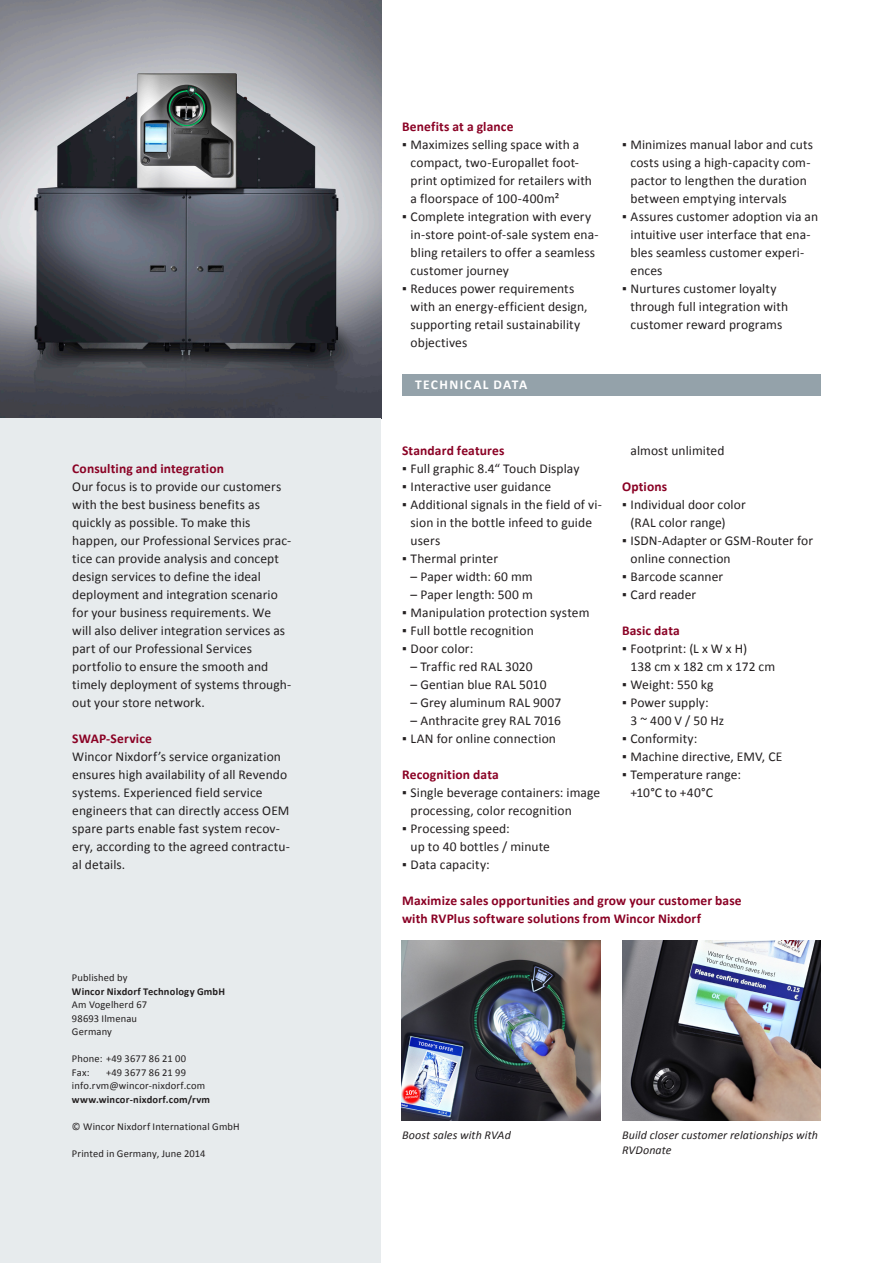
<style>
.page{position:relative;width:893px;height:1263px;background:#fff}
.page>*{position:absolute;margin:0;border:0;box-sizing:border-box;transform-origin:0 0}
._5_Body_9_12{font:13.5px/18px "Calibri";letter-spacing:.005em;color:#231f20}
._7_Bullet_copy_9_12{font:13.5px "Calibri";letter-spacing:.005em;color:#231f20}
._5_Body_9_12-2{font:700 13.5px "Calibri";letter-spacing:.01em;color:#8a0124}
._7_Bullet_copy_9_12-2{font:700 13.5px "Calibri";letter-spacing:.01em;color:#8a0124}
._4_Sub_headline_body{font:700 13.5px "Calibri";letter-spacing:.01em;color:#8a0124}
._6_Box_headline_9_12{font:700 13.5px "Calibri";letter-spacing:.1em;color:#fff}
._5_Body_9_12-3{font:italic 12px/15px "Calibri";letter-spacing:.01em;color:#231f20}
._9_Address_7_9{font:10.5px "Calibri";letter-spacing:.015em;color:#231f20}
._9_Address_7_9-2{font:700 10.5px "Calibri";letter-spacing:.02em;color:#231f20}
</style>
<div class="page">
<img style="left:0;top:0;width:381px;height:419px">
<div style="left:0;top:419px;width:381px;height:844px;background:#e7ebed"></div>
<div style="left:402px;top:374px;width:419px;height:21px;background:#94a2aa"></div>
<img style="left:622px;top:941px;width:198px;height:180px">
<img style="left:402px;top:941px;width:199px;height:180px">
<p class="_4_Sub_headline_body" style="left:72px;top:460px;width:153px">Consulting and integration</p>
<p class="_5_Body_9_12" style="left:72px;top:477px;width:211px">Our focus is to provide our customers with the best business benefits as quickly as possible. To make this</p>
<p class="_5_Body_9_12" style="left:72px;top:531px;width:221px">happen, our Professional Services prac&shy;tice can provide analysis and concept design services to define the ideal deployment and integration scenario for your business requirements. We will also deliver integration services as part of our Professional Services portfolio to ensure the smooth and timely deployment of systems through&shy;out your store network.</p>
<p class="_5_Body_9_12-2" style="left:72px;top:730px;width:81px">SWAP-Service</p>
<p class="_5_Body_9_12" style="left:72px;top:747px;width:216px">Wincor Nixdorf’s service organization ensures high availability of all Revendo systems. Experienced field service</p>
<p class="_5_Body_9_12" style="left:72px;top:801px;width:219px">engineers that can directly access OEM spare parts enable fast system recov&shy;ery, according to the agreed contractu&shy;al details.</p>
<p class="_9_Address_7_9" style="left:72px;top:971px;width:57px">Published by</p>
<p class="_9_Address_7_9-2" style="left:72px;top:984px;width:155px">Wincor Nixdorf Technology GmbH</p>
<p class="_9_Address_7_9" style="left:72px;top:998px;width:77px">Am Vogelherd 67</p>
<p class="_9_Address_7_9" style="left:72px;top:1012px;width:67px">98693 Ilmenau</p>
<p class="_9_Address_7_9" style="left:72px;top:1025px;width:42px">Germany</p>
<p class="_9_Address_7_9" style="left:72px;top:1052px;width:116px">Phone: +49 3677 86 21 00</p>
<p class="_9_Address_7_9" style="left:72px;top:1066px;width:19px">Fax:</p>
<p class="_9_Address_7_9" style="left:106px;top:1066px;width:81px">+49 3677 86 21 99</p>
<p class="_9_Address_7_9" style="left:72px;top:1079px;width:135px">info.rvm@wincor-nixdorf.com</p>
<p class="_9_Address_7_9-2" style="left:72px;top:1092px;width:140px">www.wincor-nixdorf.com/rvm</p>
<p class="_9_Address_7_9" style="left:72px;top:1120px;width:169px">© Wincor Nixdorf International GmbH</p>
<p class="_9_Address_7_9" style="left:72px;top:1147px;width:135px">Printed in Germany, June 2014</p>
<p class="_7_Bullet_copy_9_12-2" style="left:402px;top:118px;width:113px">Benefits at a glance</p>
<p class="_5_Body_9_12" style="left:411px;top:135px;width:183px;text-indent:-9px">▪ Maximizes selling space with a compact, two-Europallet foot&shy;print optimized for retailers with a floorspace of 100-400m²</p>
<p class="_5_Body_9_12" style="left:411px;top:207px;width:189px;text-indent:-9px">▪ Complete integration with every in-store point-of-sale system ena&shy;bling retailers to offer a seamless customer journey</p>
<p class="_5_Body_9_12" style="left:411px;top:279px;width:178px;text-indent:-9px">▪ Reduces power requirements with an energy-efficient design, supporting retail sustainability objectives</p>
<p class="_6_Box_headline_9_12" style="left:415px;top:376px;width:114px">TECHNICAL DATA</p>
<p class="_5_Body_9_12" style="left:631px;top:135px;width:184px;text-indent:-9px">▪ Minimizes manual labor and cuts costs using a high-capacity com&shy;pactor to lengthen the duration between emptying intervals</p>
<p class="_5_Body_9_12" style="left:631px;top:207px;width:189px;text-indent:-9px">▪ Assures customer adoption via an intuitive user interface that ena&shy;bles seamless customer experi&shy;ences</p>
<p class="_5_Body_9_12" style="left:631px;top:279px;width:159px;text-indent:-9px">▪ Nurtures customer loyalty through full integration with customer reward programs</p>
<p class="_7_Bullet_copy_9_12-2" style="left:402px;top:442px;width:104px">Standard features</p>
<p class="_5_Body_9_12" style="left:402px;top:459px;width:179px">▪ Full graphic 8.4“ Touch Display</p>
<p class="_5_Body_9_12" style="left:402px;top:477px;width:151px">▪ Interactive user guidance</p>
<p class="_5_Body_9_12" style="left:411px;top:495px;width:193px;text-indent:-9px">▪ Additional signals in the field of vi&shy;sion in the bottle infeed to guide users</p>
<p class="_5_Body_9_12" style="left:402px;top:549px;width:98px">▪ Thermal printer</p>
<p class="_7_Bullet_copy_9_12" style="left:411px;top:568px;width:124px">– Paper width: 60 mm</p>
<p class="_7_Bullet_copy_9_12" style="left:411px;top:586px;width:124px">– Paper length: 500 m</p>
<p class="_5_Body_9_12" style="left:402px;top:603px;width:189px">▪ Manipulation protection system</p>
<p class="_5_Body_9_12" style="left:402px;top:621px;width:133px">▪ Full bottle recognition</p>
<p class="_5_Body_9_12" style="left:402px;top:639px;width:73px">▪ Door color:</p>
<p class="_7_Bullet_copy_9_12" style="left:411px;top:658px;width:123px">– Traffic red RAL 3020</p>
<p class="_7_Bullet_copy_9_12" style="left:411px;top:676px;width:137px">– Gentian blue RAL 5010</p>
<p class="_7_Bullet_copy_9_12" style="left:411px;top:694px;width:152px">– Grey aluminum RAL 9007</p>
<p class="_7_Bullet_copy_9_12" style="left:411px;top:712px;width:152px">– Anthracite grey RAL 7016</p>
<p class="_5_Body_9_12" style="left:402px;top:729px;width:155px">▪ LAN for online connection</p>
<p class="_7_Bullet_copy_9_12-2" style="left:402px;top:766px;width:98px">Recognition data</p>
<p class="_5_Body_9_12" style="left:411px;top:783px;width:191px;text-indent:-9px">▪ Single beverage containers: image processing, color recognition</p>
<p class="_5_Body_9_12" style="left:402px;top:819px;width:109px">▪ Processing speed:</p>
<p class="_7_Bullet_copy_9_12" style="left:411px;top:838px;width:141px">up to 40 bottles / minute</p>
<p class="_5_Body_9_12" style="left:402px;top:855px;width:89px">▪ Data capacity:</p>
<p class="_7_Bullet_copy_9_12" style="left:631px;top:442px;width:95px">almost unlimited</p>
<p class="_7_Bullet_copy_9_12-2" style="left:622px;top:478px;width:47px">Options</p>
<p class="_5_Body_9_12" style="left:622px;top:495px;width:125px">▪ Individual door color</p>
<p class="_7_Bullet_copy_9_12" style="left:631px;top:514px;width:97px">(RAL color range)</p>
<p class="_5_Body_9_12" style="left:631px;top:531px;width:184px;text-indent:-9px">▪ ISDN-Adapter or GSM-Router for online connection</p>
<p class="_5_Body_9_12" style="left:622px;top:567px;width:103px">▪ Barcode scanner</p>
<p class="_5_Body_9_12" style="left:622px;top:585px;width:76px">▪ Card reader</p>
<p class="_7_Bullet_copy_9_12-2" style="left:622px;top:622px;width:59px">Basic data</p>
<p class="_5_Body_9_12" style="left:622px;top:639px;width:127px">▪ Footprint: (L x W x H)</p>
<p class="_7_Bullet_copy_9_12" style="left:631px;top:658px;width:146px">138 cm x 182 cm x 172 cm</p>
<p class="_5_Body_9_12" style="left:622px;top:675px;width:93px">▪ Weight: 550 kg</p>
<p class="_5_Body_9_12" style="left:622px;top:693px;width:88px">▪ Power supply:</p>
<p class="_7_Bullet_copy_9_12" style="left:631px;top:712px;width:95px">3 ~ 400 V / 50 Hz</p>
<p class="_5_Body_9_12" style="left:622px;top:729px;width:77px">▪ Conformity:</p>
<p class="_7_Bullet_copy_9_12" style="left:622px;top:748px;width:162px">▪ Machine directive, EMV, CE</p>
<p class="_5_Body_9_12" style="left:622px;top:765px;width:120px">▪ Temperature range:</p>
<p class="_7_Bullet_copy_9_12" style="left:631px;top:784px;width:84px">+10°C to +40°C</p>
<p class="_5_Body_9_12-2" style="left:402px;top:892px;width:341px">Maximize sales opportunities and grow your customer base</p>
<p class="_5_Body_9_12-2" style="left:402px;top:910px;width:300px">with RVPlus software solutions from Wincor Nixdorf</p>
<p class="_5_Body_9_12-3" style="left:402px;top:1127px;width:110px">Boost sales with RVAd</p>
<p class="_5_Body_9_12-3" style="left:622px;top:1127px;width:197px">Build closer customer relationships with<br>RVDonate</p>
</div>
